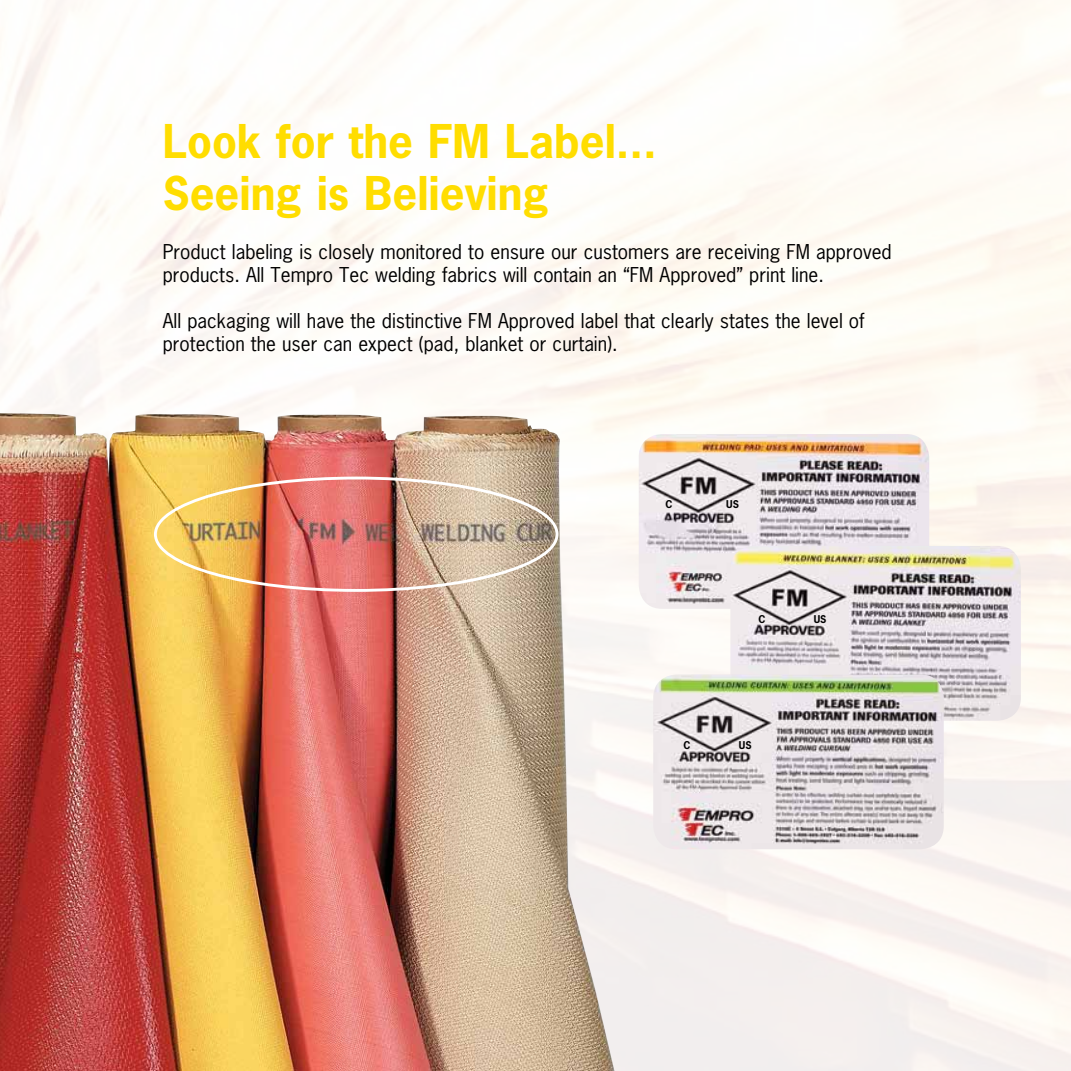
<style>
.page{position:relative;width:1071px;height:1071px;background:#fff}
.page>*{position:absolute;margin:0;border:0;box-sizing:border-box;transform-origin:0 0}
.t1{font:700 43.75px/52.5px "News Gothic Std";color:#fd0}
.t2{font:19.25px/23.1px "News Gothic Std";color:#000}
.t3{font:700 10.15px "News Gothic Std";color:#000}
</style>
<div class="page">
<img style="left:0;top:413px;width:614px;height:658px">
<img style="left:639px;top:434px;width:290px;height:175px">
<img style="left:730px;top:546px;width:291px;height:175px">
<img style="left:653px;top:674px;width:291px;height:175px">
<h1 class="t1" style="left:163px;top:114px;width:496px">Look for the FM Label...<br>Seeing is Believing</h1>
<p class="t2" style="left:163px;top:240px;width:730px">Product labeling is closely monitored to ensure our customers are receiving FM approved products. All Tempro Tec welding fabrics will contain an “FM Approved” print line.</p>
<p class="t2" style="left:163px;top:309px;width:704px">All packaging will have the distinctive FM Approved label that clearly states the level of protection the user can expect (pad, blanket or curtain).</p>
<p class="t3" style="left:666px;top:497px;width:9px">C</p>
<p class="t3" style="left:726px;top:497px;width:14px">US</p>
<p class="t3" style="left:758px;top:612px;width:9px">C</p>
<p class="t3" style="left:814px;top:612px;width:14px">US</p>
<p class="t3" style="left:683px;top:738px;width:9px">C</p>
<p class="t3" style="left:739px;top:738px;width:14px">US</p>
</div>
